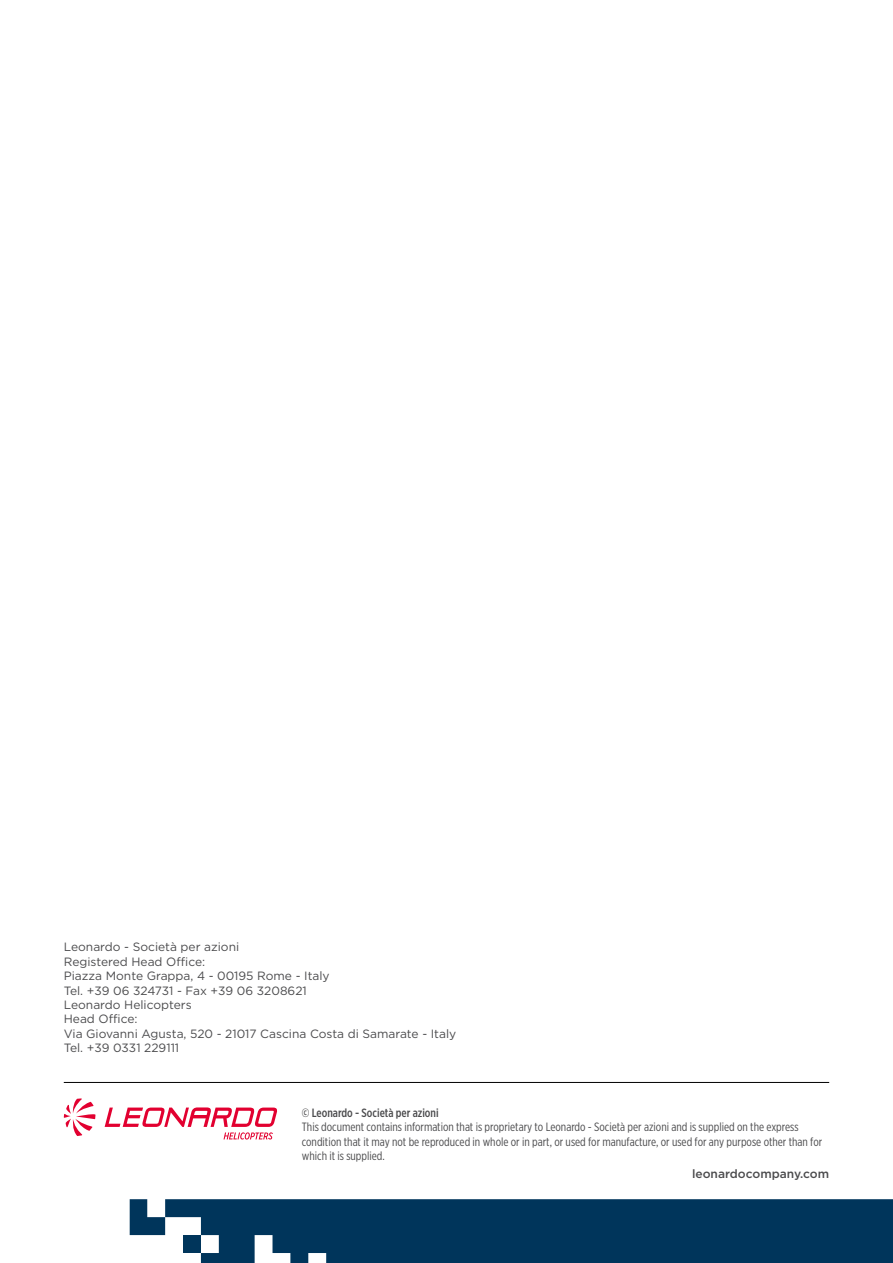
<style>
.page{position:relative;width:893px;height:1263px;background:#fff}
.page>*{position:absolute;margin:0;border:0;box-sizing:border-box;transform-origin:0 0}
.t1{font:12px/14.4px "Gotham X Narrow";color:#4b4b4d}
.t2{font:12px/14.4px "Gotham";color:#4b4b4d}
.t3{font:500 12px "Gotham X Narrow";color:#4b4b4d}
.t4{font:500 12px "Gotham";color:#4b4b4d}
</style>
<div class="page">
<svg style="left:64px;top:1098px;width:31px;height:38px"></svg>
<svg style="left:105px;top:1107px;width:172px;height:32px"></svg>
<svg style="left:130px;top:1199px;width:35px;height:36px"></svg>
<svg style="left:165px;top:1199px;width:728px;height:64px;background:#0e4064"></svg>
<hr style="left:64px;top:1082px;width:765px;height:1px;background:#000">
<p class="t2" style="left:64px;top:940px;width:394px">Leonardo - Società per azioni<br>Registered Head Office:<br>Piazza Monte Grappa, 4 - 00195 Rome - Italy<br>Tel. +39 06 324731 - Fax +39 06 3208621<br>Leonardo Helicopters<br>Head Office:<br>Via Giovanni Agusta, 520 - 21017 Cascina Costa di Samarate - Italy<br>Tel. +39 0331 229111</p>
<p class="t3" style="left:302px;top:1105px;width:138px">© Leonardo - Società per azioni</p>
<p class="t1" style="left:302px;top:1120px;width:522px">This document contains information that is proprietary to Leonardo - Società per azioni and is supplied on the express condition that it may not be reproduced in whole or in part, or used for manufacture, or used for any purpose other than for which it is supplied.</p>
<p class="t4" style="left:692px;top:1167px;width:139px">leonardocompany.com</p>
</div>
